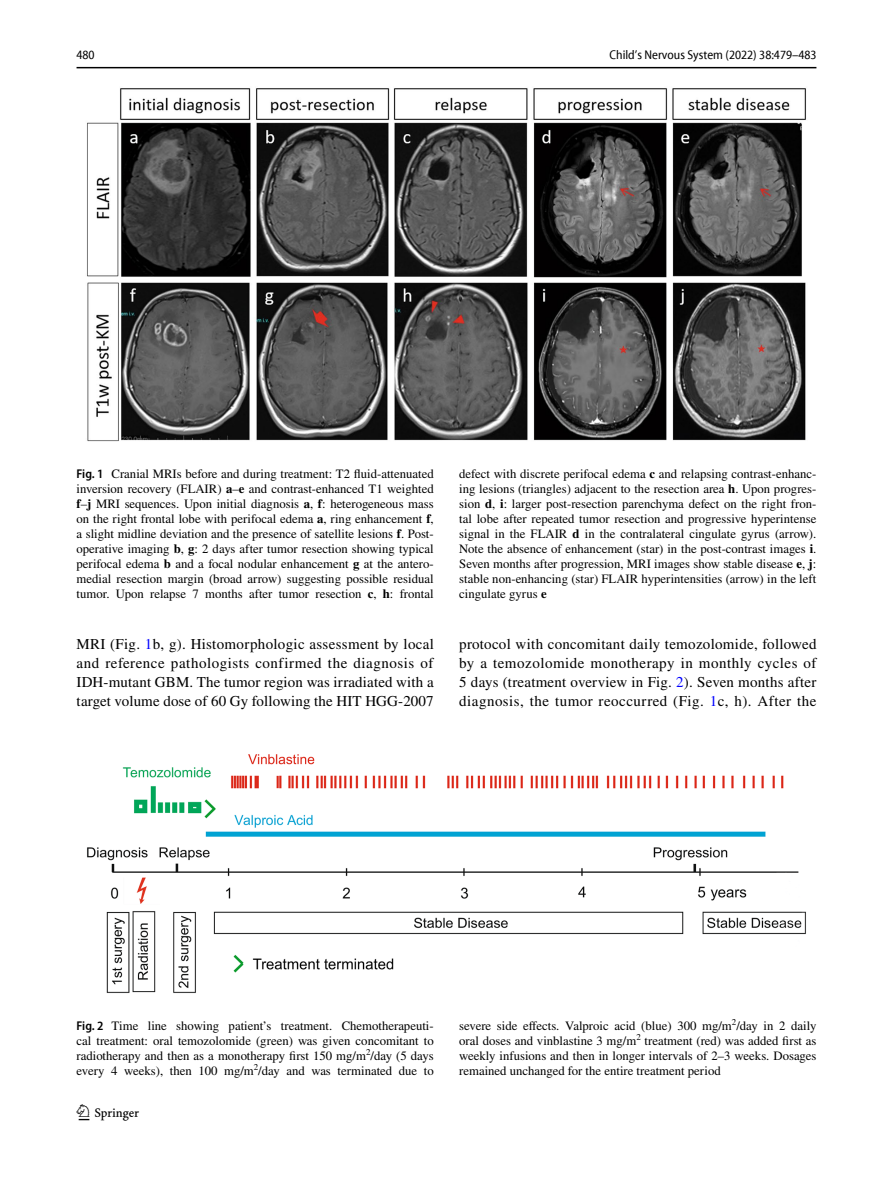
<style>
.page{position:relative;width:893px;height:1187px;background:#fff}
.page>*{position:absolute;margin:0;border:0;box-sizing:border-box;transform-origin:0 0}
.t1{font:22.5px "Springnew Regular 2";color:#000}
.t2{font:15px/18.8px "STIX";letter-spacing:.015em;color:#000;text-align:justify}
.t3{font:12.75px/15px "STIX";color:#000;text-align:justify}
.t4{font:semi-condensed 12.75px "Myriad Pro Unic";color:#000}
.s1{font-family:"Myriad Pro";font-weight:600;font-stretch:semi-condensed}
.s2{font-weight:700}
.s3{color:#00f}
</style>
<div class="page">
<hr style="left:77px;top:67px;width:739px;height:1px;background:#000">
<img style="left:87px;top:88px;width:719px;height:354px">
<img style="left:87px;top:754px;width:719px;height:239px">
<p class="t4" style="left:77px;top:50px;width:20px">480</p>
<p class="t4" style="left:610px;top:50px;width:209px">Child’s Nervous System (2022) 38:479–483</p>
<p class="t3" style="left:77px;top:467px;width:359px"><span class="s1">Fig. 1</span> Cranial MRIs before and during treatment: T2 fluid-attenuated inversion recovery (FLAIR) <span class="s2">a</span>–<span class="s2">e</span> and contrast-enhanced T1 weighted <span class="s2">f</span>–<span class="s2">j</span> MRI sequences. Upon initial diagnosis <span class="s2">a</span>, <span class="s2">f</span>: heterogeneous mass on the right frontal lobe with perifocal edema <span class="s2">a</span>, ring enhancement <span class="s2">f</span>, a slight midline deviation and the presence of satellite lesions <span class="s2">f</span>. Post&shy;operative imaging <span class="s2">b</span>, <span class="s2">g</span>: 2 days after tumor resection showing typical perifocal edema <span class="s2">b</span> and a focal nodular enhancement <span class="s2">g</span> at the antero&shy;medial resection margin (broad arrow) suggesting possible residual tumor. Upon relapse 7 months after tumor resection <span class="s2">c</span>, <span class="s2">h</span>: frontal</p>
<p class="t3" style="left:459px;top:467px;width:359px">defect with discrete perifocal edema <span class="s2">c</span> and relapsing contrast-enhanc&shy;ing lesions (triangles) adjacent to the resection area <span class="s2">h</span>. Upon progres&shy;sion <span class="s2">d</span>, <span class="s2">i</span>: larger post-resection parenchyma defect on the right fron&shy;tal lobe after repeated tumor resection and progressive hyperintense signal in the FLAIR <span class="s2">d</span> in the contralateral cingulate gyrus (arrow).<br>Note the absence of enhancement (star) in the post-contrast images <span class="s2">i</span>.<br>Seven months after progression, MRI images show stable disease <span class="s2">e</span>, <span class="s2">j</span>: stable non-enhancing (star) FLAIR hyperintensities (arrow) in the left cingulate gyrus <span class="s2">e</span></p>
<p class="t2" style="left:77px;top:636px;width:359px">MRI (Fig. <span class="s3">1</span>b, g). Histomorphologic assessment by local and reference pathologists confirmed the diagnosis of IDH-mutant GBM. The tumor region was irradiated with a target volume dose of 60 Gy following the HIT HGG-2007</p>
<p class="t2" style="left:459px;top:636px;width:359px">protocol with concomitant daily temozolomide, followed by a temozolomide monotherapy in monthly cycles of 5 days (treatment overview in Fig. <span class="s3">2</span>). Seven months after diagnosis, the tumor reoccurred (Fig. <span class="s3">1</span>c, h). After the</p>
<p class="t3" style="left:77px;top:1018px;width:359px"><span class="s1">Fig. 2</span> Time line showing patient’s treatment. Chemotherapeuti&shy;cal treatment: oral temozolomide (green) was given concomitant to radiotherapy and then as a monotherapy first 150 mg/m<sup>2</sup>/day (5 days every 4 weeks), then 100 mg/m<sup>2</sup>/day and was terminated due to</p>
<p class="t3" style="left:459px;top:1018px;width:359px">severe side effects. Valproic acid (blue) 300 mg/m<sup>2</sup>/day in 2 daily oral doses and vinblastine 3 mg/m<sup>2</sup> treatment (red) was added first as weekly infusions and then in longer intervals of 2–3 weeks. Dosages remained unchanged for the entire treatment period</p>
<h1 class="t1" style="left:79px;top:1104px;width:62px">1 3</h1>
</div>
